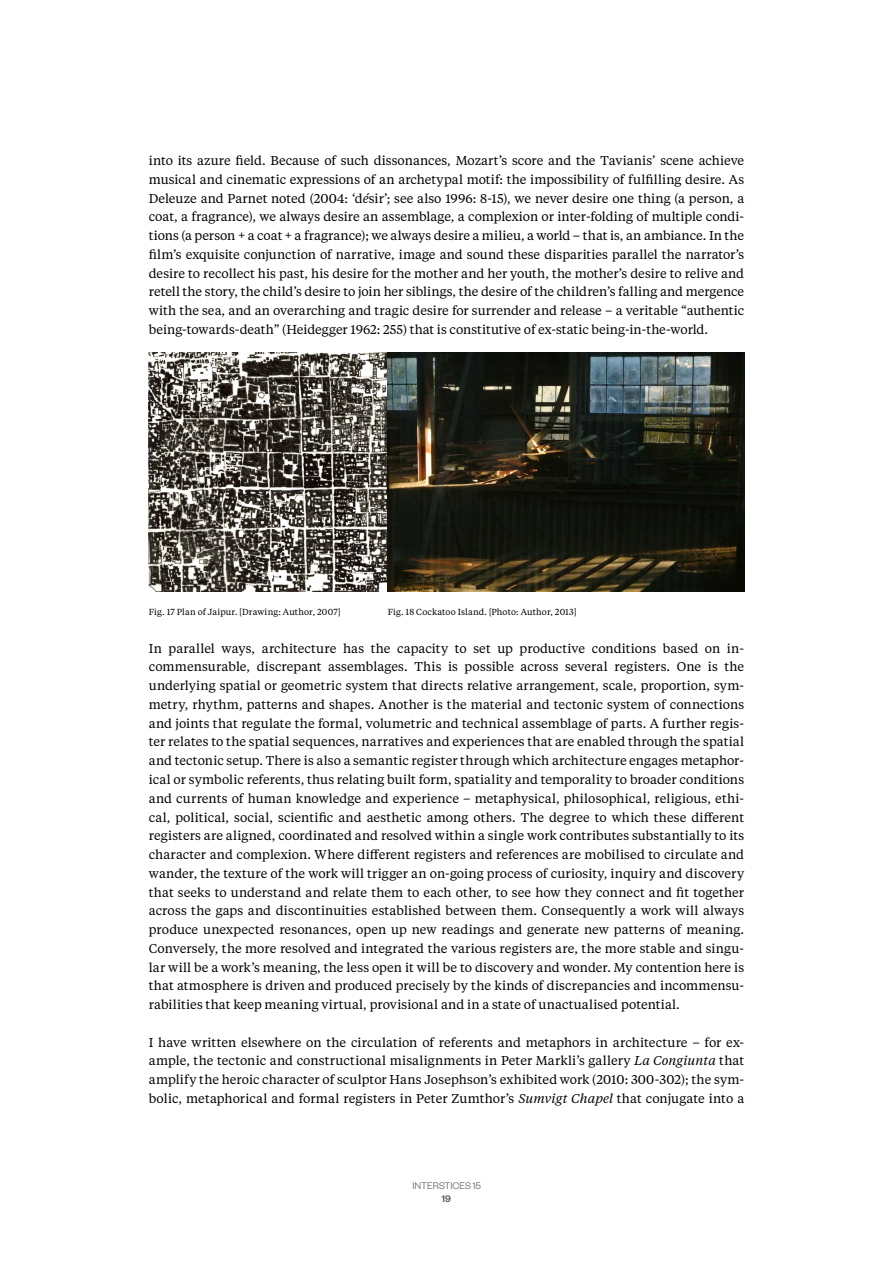
<style>
.page{position:relative;width:893px;height:1263px;background:#fff}
.page>*{position:absolute;margin:0;border:0;box-sizing:border-box;transform-origin:0 0}
.t1{font:12.75px/18.8px "Tiempos Text";letter-spacing:.005em;color:#000;text-align:justify}
.t2{font:300 10.5px "Founders Grotesk";color:#58595b}
.t3{font:500 10.5px "Founders Grotesk";color:#58595b}
.t4{font:8.7px "Tiempos Text";letter-spacing:.02em;color:#000}
.s1{font-style:italic}
</style>
<div class="page">
<img style="left:149px;top:353px;width:239px;height:238px">
<img style="left:388px;top:353px;width:356px;height:238px">
<p class="t1" style="left:149px;top:151px;width:597px">into its azure field. Because of such dissonances, Mozart’s score and the Tavianis’ scene achieve musical and cinematic expressions of an archetypal motif: the impossibility of fulfilling desire. As Deleuze and Parnet noted (2004: ‘d<span class="s1">é</span>sir’; see also 1996: 8-15), we never desire one thing (a person, a coat, a fragrance), we always desire an assemblage, a complexion or inter-folding of multiple condi&shy;tions (a person + a coat + a fragrance); we always desire a milieu, a world – that is, an ambiance. In the film’s exquisite conjunction of narrative, image and sound these disparities parallel the narrator’s desire to recollect his past, his desire for the mother and her youth, the mother’s desire to relive and retell the story, the child’s desire to join her siblings, the desire of the children’s falling and mergence with the sea, and an overarching and tragic desire for surrender and release – a veritable “authentic being-towards-death” (Heidegger 1962: 255) that is constitutive of ex-static being-in-the-world.</p>
<p class="t4" style="left:149px;top:606px;width:193px">Fig. 17 Plan of Jaipur. [Drawing: Author, 2007]</p>
<p class="t4" style="left:388px;top:606px;width:190px">Fig. 18 Cockatoo Island. [Photo: Author, 2013]</p>
<p class="t1" style="left:149px;top:638px;width:597px">In parallel ways, architecture has the capacity to set up productive conditions based on in&shy;commensurable, discrepant assemblages. This is possible across several registers. One is the underlying spatial or geometric system that directs relative arrangement, scale, proportion, sym&shy;metry, rhythm, patterns and shapes. Another is the material and tectonic system of connections and joints that regulate the formal, volumetric and technical assemblage of parts. A further regis&shy;ter relates to the spatial sequences, narratives and experiences that are enabled through the spatial and tectonic setup. There is also a semantic register through which architecture engages metaphor&shy;ical or symbolic referents, thus relating built form, spatiality and temporality to broader conditions and currents of human knowledge and experience – metaphysical, philosophical, religious, ethi&shy;cal, political, social, scientific and aesthetic among others. The degree to which these different registers are aligned, coordinated and resolved within a single work contributes substantially to its character and complexion. Where different registers and references are mobilised to circulate and wander, the texture of the work will trigger an on-going process of curiosity, inquiry and discovery that seeks to understand and relate them to each other, to see how they connect and fit together across the gaps and discontinuities established between them. Consequently a work will always produce unexpected resonances, open up new readings and generate new patterns of meaning.<br>Conversely, the more resolved and integrated the various registers are, the more stable and singu&shy;lar will be a work’s meaning, the less open it will be to discovery and wonder. My contention here is that atmosphere is driven and produced precisely by the kinds of discrepancies and incommensu&shy;rabilities that keep meaning virtual, provisional and in a state of unactualised potential.</p>
<p class="t1" style="left:149px;top:1032px;width:597px">I have written elsewhere on the circulation of referents and metaphors in architecture – for ex&shy;ample, the tectonic and constructional misalignments in Peter Markli’s gallery <span class="s1">La Congiunta</span> that amplify the heroic character of sculptor Hans Josephson’s exhibited work (2010: 300-302); the sym&shy;bolic, metaphorical and formal registers in Peter Zumthor’s <span class="s1">Sumvigt Chapel</span> that conjugate into a</p>
<p class="t2" style="left:412px;top:1179px;width:70px">INTERSTICES 15</p>
<p class="t3" style="left:442px;top:1192px;width:11px">19</p>
</div>
